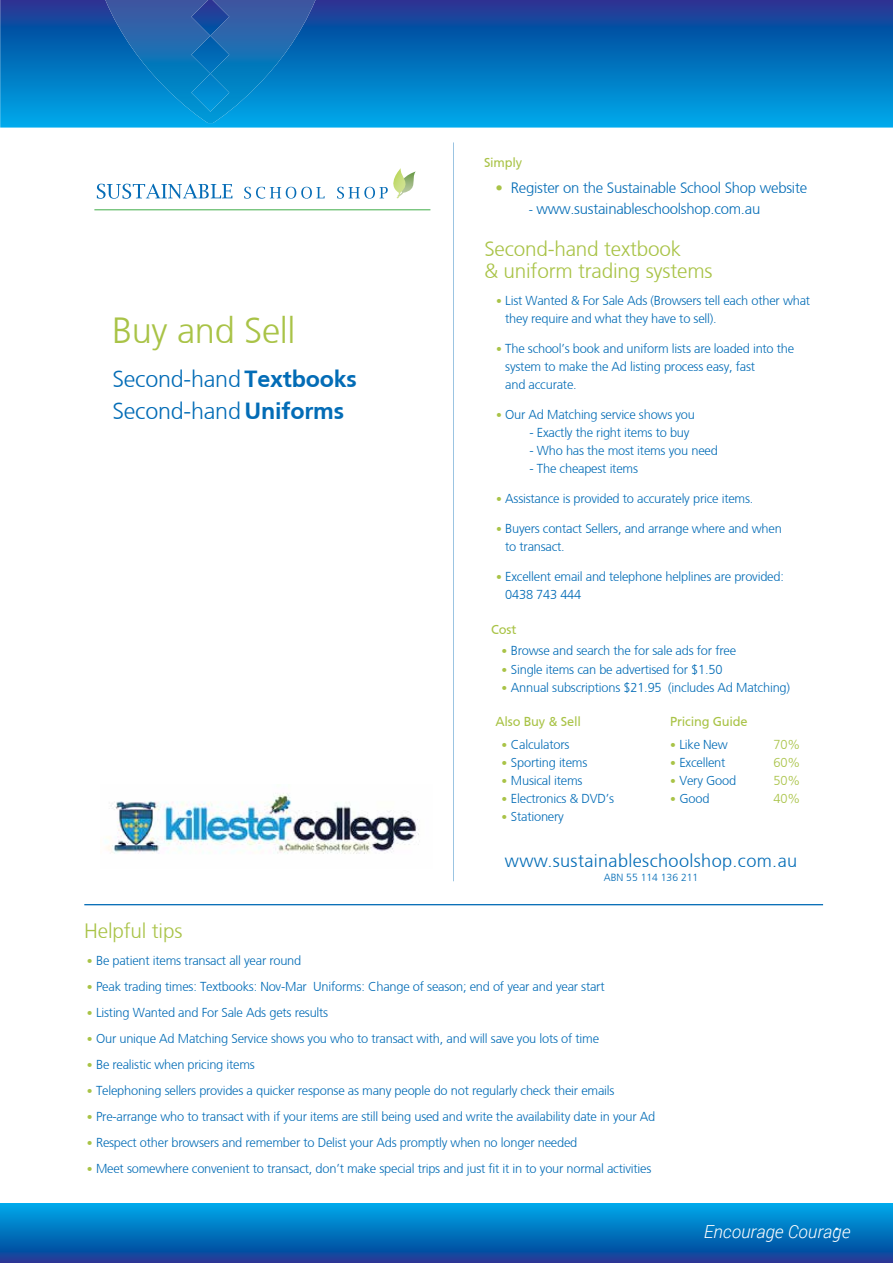
<style>
.page{position:relative;width:893px;height:1263px;background:#fff}
.page>*{position:absolute;margin:0;border:0;box-sizing:border-box;transform-origin:0 0}
.t1{font:300 36.3px "Frutiger CE";letter-spacing:-.01em;color:#a9c347}
.t2{font:300 23.25px/31.2px "Frutiger CE";letter-spacing:-.01em;color:#036cb6}
.t3{font:300 20.7px/22px "Frutiger CE";letter-spacing:-.01em;color:#a9c347}
.t4{font:20.55px "Myriad Pro";color:#fff}
.t5{font:300 18.15px "Frutiger CE";letter-spacing:.02em;color:#036cb6}
.t6{font:italic 300 18px "Roboto";color:#fff}
.t7{font:300 15px "Frutiger CE";letter-spacing:-.015em;color:#036cb6}
.t8{font:300 12.9px/18.1px "Frutiger CE";letter-spacing:-.015em;color:#036cb6}
.t9{font:12.9px "Frutiger CE";letter-spacing:-.015em;color:#a9c346}
.t10{font:300 12.9px "Frutiger CE";letter-spacing:-.015em;color:#a9c347}
.t11{font:12.9px "Frutiger CE";letter-spacing:-.015em;color:#a9c347}
.t12{font:300 10.35px "Frutiger CE";color:#036cb6}
.s1{color:#a9c347}
.s2{font-size:12.9px}
.s3{font-weight:700}
.s4{font-size:11.85px;color:#a9c347}
</style>
<div class="page">
<svg style="left:0;top:0;width:893px;height:128px;background:#0771bd"></svg>
<svg style="left:105px;top:0;width:210px;height:123px;background:#1276bc"></svg>
<svg style="left:0;top:1203px;width:892px;height:60px;background:#0571bd"></svg>
<svg style="left:97px;top:184px;width:135px;height:15px"></svg>
<svg style="left:244px;top:187px;width:81px;height:12px"></svg>
<svg style="left:337px;top:168px;width:79px;height:31px"></svg>
<hr style="left:94px;top:209px;width:336px;height:1px;background:#41ad49">
<hr style="left:454px;top:142px;width:1px;height:739px;background:#036cb6">
<hr style="left:84px;top:904px;width:739px;height:1px;background:#036cb6">
<img style="left:105px;top:793px;width:314px;height:61px">
<p class="t11" style="left:484px;top:155px;width:40px">Simply</p>
<p class="t7" style="left:495px;top:179px;width:313px"><span class="s1">•</span> Register on the Sustainable School Shop website</p>
<p class="t7" style="left:529px;top:200px;width:233px"><span class="s2">-</span> www.sustainableschoolshop.com.au</p>
<h1 class="t1" style="left:112px;top:309px;width:185px">Buy and Sell</h1>
<h2 class="t2" style="left:112px;top:364px;width:246px">Second-hand <span class="s3">Textbooks<br></span>Second-hand <span class="s3">Uniforms</span></h2>
<h3 class="t3" style="left:484px;top:237px;width:230px">Second-hand textbook<br>&amp; uniform trading systems</h3>
<p class="t8" style="left:505px;top:291px;width:306px;text-indent:-9px"><span class="s4">•</span> List Wanted &amp; For Sale Ads (Browsers tell each other what they require and what they have to sell).</p>
<p class="t8" style="left:505px;top:339px;width:290px;text-indent:-9px"><span class="s4">•</span> The school’s book and uniform lists are loaded into the system to make the Ad listing process easy, fast<br>and accurate.</p>
<p class="t8" style="left:496px;top:405px;width:200px"><span class="s4">•</span> Our Ad Matching service shows you</p>
<p class="t8" style="left:530px;top:423px;width:161px">- Exactly the right items to buy</p>
<p class="t8" style="left:530px;top:442px;width:190px">- Who has the most items you need</p>
<p class="t8" style="left:530px;top:460px;width:110px">- The cheapest items</p>
<p class="t8" style="left:496px;top:489px;width:259px"><span class="s4">•</span> Assistance is provided to accurately price items.</p>
<p class="t8" style="left:505px;top:519px;width:278px;text-indent:-9px"><span class="s4">•</span> Buyers contact Sellers, and arrange where and when to transact.</p>
<p class="t8" style="left:505px;top:567px;width:280px;text-indent:-9px"><span class="s4">•</span> Excellent email and telephone helplines are provided:<br>0438 743 444</p>
<p class="t9" style="left:491px;top:622px;width:27px">Cost</p>
<p class="t8" style="left:502px;top:642px;width:236px"><span class="s4">•</span> Browse and search the for sale ads for free</p>
<p class="t8" style="left:502px;top:660px;width:222px"><span class="s4">•</span> Single items can be advertised for $1.50</p>
<p class="t8" style="left:502px;top:678px;width:290px"><span class="s4">•</span> Annual subscriptions $21.95 (includes Ad Matching)</p>
<p class="t9" style="left:495px;top:714px;width:87px">Also Buy &amp; Sell</p>
<p class="t8" style="left:502px;top:735px;width:69px"><span class="s4">•</span> Calculators</p>
<p class="t8" style="left:502px;top:753px;width:87px"><span class="s4">•</span> Sporting items</p>
<p class="t8" style="left:502px;top:771px;width:82px"><span class="s4">•</span> Musical items</p>
<p class="t8" style="left:502px;top:789px;width:114px"><span class="s4">•</span> Electronics &amp; DVD’s</p>
<p class="t8" style="left:502px;top:808px;width:64px"><span class="s4">•</span> Stationery</p>
<p class="t9" style="left:670px;top:714px;width:79px">Pricing Guide</p>
<p class="t8" style="left:670px;top:735px;width:59px"><span class="s4">•</span> Like New</p>
<p class="t10" style="left:774px;top:737px;width:28px">70%</p>
<p class="t8" style="left:670px;top:753px;width:57px"><span class="s4">•</span> Excellent</p>
<p class="t10" style="left:774px;top:755px;width:28px">60%</p>
<p class="t8" style="left:670px;top:771px;width:67px"><span class="s4">•</span> Very Good</p>
<p class="t10" style="left:774px;top:773px;width:28px">50%</p>
<p class="t8" style="left:670px;top:789px;width:41px"><span class="s4">•</span> Good</p>
<p class="t10" style="left:774px;top:791px;width:28px">40%</p>
<h3 class="t5" style="left:505px;top:850px;width:294px">www.sustainableschoolshop.com.au</h3>
<p class="t12" style="left:604px;top:871px;width:96px">ABN 55 114 136 211</p>
<h3 class="t3" style="left:84px;top:919px;width:100px">Helpful tips</h3>
<p class="t8" style="left:87px;top:952px;width:216px"><span class="s4">•</span> Be patient items transact all year round</p>
<p class="t8" style="left:87px;top:977px;width:519px"><span class="s4">•</span> Peak trading times: Textbooks: Nov-Mar Uniforms: Change of season; end of year and year start</p>
<p class="t8" style="left:87px;top:1003px;width:243px"><span class="s4">•</span> Listing Wanted and For Sale Ads gets results</p>
<p class="t8" style="left:87px;top:1029px;width:514px"><span class="s4">•</span> Our unique Ad Matching Service shows you who to transact with, and will save you lots of time</p>
<p class="t8" style="left:87px;top:1055px;width:169px"><span class="s4">•</span> Be realistic when pricing items</p>
<p class="t8" style="left:87px;top:1081px;width:529px"><span class="s4">•</span> Telephoning sellers provides a quicker response as many people do not regularly check their emails</p>
<p class="t8" style="left:87px;top:1107px;width:570px"><span class="s4">•</span> Pre-arrange who to transact with if your items are still being used and write the availability date in your Ad</p>
<p class="t8" style="left:87px;top:1133px;width:492px"><span class="s4">•</span> Respect other browsers and remember to Delist your Ads promptly when no longer needed</p>
<p class="t8" style="left:87px;top:1159px;width:566px"><span class="s4">•</span> Meet somewhere convenient to transact, don’t make special trips and just fit it in to your normal activities</p>
<h3 class="t6" style="left:704px;top:1219px;width:148px">Encourage Courage</h3>
<h3 class="t4" style="left:834px;top:1210px;width:6px">.</h3>
</div>
